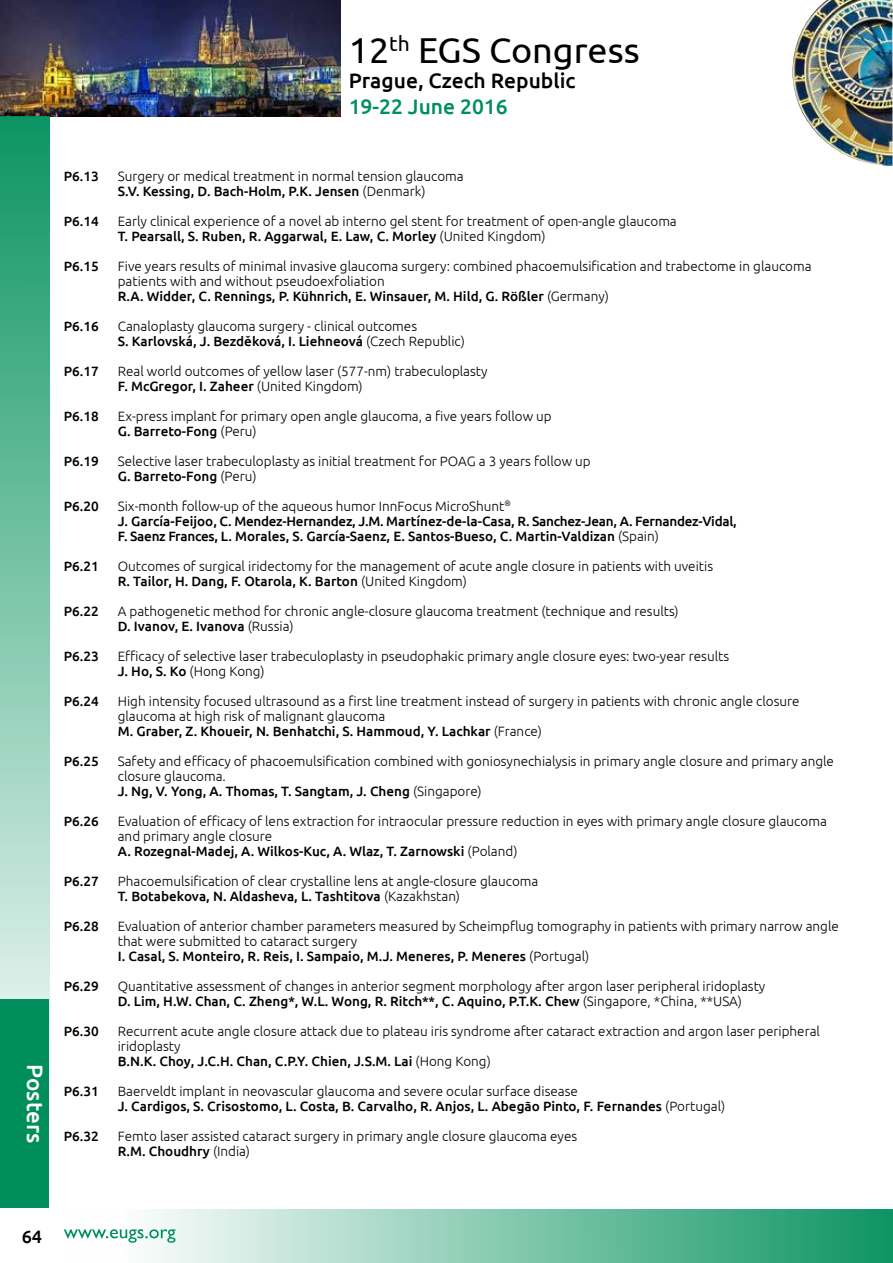
<style>
.page{position:relative;width:893px;height:1263px;background:#fff}
.page>*{position:absolute;margin:0;border:0;box-sizing:border-box;transform-origin:0 0}
.t1{font:36px "Ubuntu";color:#000}
.t2{font:500 22.5px "Ubuntu";color:#fff}
.t3{font:500 21px "Ubuntu";color:#000}
.t4{font:500 21px "Ubuntu";color:#008f5c}
.t5{font:500 18px "Ubuntu";color:#000}
.t6{font:300 13.5px/15px "Ubuntu";color:#000}
.t7{font:500 13.5px/15px "Ubuntu";color:#000}
.s1{font-weight:500}
.s2{font-weight:300}
</style>
<div class="page">
<img style="left:0;top:0;width:340px;height:117px">
<svg style="left:0;top:117px;width:49px;height:882px;background:#74c1a6"></svg>
<div style="left:64px;top:1209px;width:829px;height:54px;background:linear-gradient(to right,#fff,#0e9565)"></div>
<div style="left:0;top:999px;width:49px;height:209px;background:#008f5c"></div>
<svg style="left:64px;top:1229px;width:111px;height:14px"></svg>
<img style="left:792px;top:0;width:101px;height:166px">
<h1 class="t1" style="left:349px;top:29px;width:293px">12<sup>th</sup> EGS Congress</h1>
<h3 class="t3" style="left:349px;top:68px;width:228px">Prague, Czech Republic</h3>
<h3 class="t4" style="left:349px;top:93px;width:161px">19-22 June 2016</h3>
<h2 class="t2" style="left:49px;top:1064px;width:80px;rotate:90deg">Posters</h2>
<p class="t7" style="left:64px;top:168px;width:37px">P6.13</p>
<p class="t6" style="left:118px;top:168px;width:347px">Surgery or medical treatment in normal tension glaucoma<br><span class="s1">S.V. Kessing, D. Bach-Holm, P.K. Jensen</span> (Denmark)</p>
<p class="t7" style="left:64px;top:213px;width:37px">P6.14</p>
<p class="t6" style="left:118px;top:213px;width:561px">Early clinical experience of a novel ab interno gel stent for treatment of open-angle glaucoma<br><span class="s1">T. Pearsall, S. Ruben, R. Aggarwal, E. Law, C. Morley</span> (United Kingdom)</p>
<p class="t7" style="left:64px;top:258px;width:37px">P6.15</p>
<p class="t6" style="left:118px;top:258px;width:695px">Five years results of minimal invasive glaucoma surgery: combined phacoemulsification and trabectome in glaucoma patients with and without pseudoexfoliation<br><span class="s1">R.A. Widder, C. Rennings, P. Kühnrich, E. Winsauer, M. Hild, G. Rößler</span> (Germany)</p>
<p class="t7" style="left:64px;top:318px;width:37px">P6.16</p>
<p class="t6" style="left:118px;top:318px;width:349px">Canaloplasty glaucoma surgery - clinical outcomes<br><span class="s1">S. Karlovská, J. Bezděková, I. Liehneová</span> (Czech Republic)</p>
<p class="t7" style="left:64px;top:363px;width:37px">P6.17</p>
<p class="t6" style="left:118px;top:363px;width:371px">Real world outcomes of yellow laser (577-nm) trabeculoplasty<br><span class="s1">F. McGregor, I. Zaheer</span> (United Kingdom)</p>
<p class="t7" style="left:64px;top:408px;width:37px">P6.18</p>
<p class="t6" style="left:118px;top:408px;width:435px">Ex-press implant for primary open angle glaucoma, a five years follow up<br><span class="s1">G. Barreto-Fong</span> (Peru)</p>
<p class="t7" style="left:64px;top:453px;width:37px">P6.19</p>
<p class="t6" style="left:118px;top:453px;width:474px">Selective laser trabeculoplasty as initial treatment for POAG a 3 years follow up<br><span class="s1">G. Barreto-Fong</span> (Peru)</p>
<p class="t7" style="left:64px;top:498px;width:37px">P6.20</p>
<p class="t7" style="left:118px;top:498px;width:620px"><span class="s2">Six-month follow-up of the aqueous humor InnFocus MicroShunt</span><sup>®<br></sup>J. García-Feijoo, C. Mendez-Hernandez, J.M. Martínez-de-la-Casa, R. Sanchez-Jean, A. Fernandez-Vidal,<br>F. Saenz Frances, L. Morales, S. García-Saenz, E. Santos-Bueso, C. Martin-Valdizan <span class="s2">(Spain)</span></p>
<p class="t7" style="left:64px;top:558px;width:37px">P6.21</p>
<p class="t6" style="left:118px;top:558px;width:597px">Outcomes of surgical iridectomy for the management of acute angle closure in patients with uveitis<br><span class="s1">R. Tailor, H. Dang, F. Otarola, K. Barton</span> (United Kingdom)</p>
<p class="t7" style="left:64px;top:603px;width:37px">P6.22</p>
<p class="t6" style="left:118px;top:603px;width:562px">A pathogenetic method for chronic angle-closure glaucoma treatment (technique and results)<br><span class="s1">D. Ivanov, E. Ivanova</span> (Russia)</p>
<p class="t7" style="left:64px;top:648px;width:37px">P6.23</p>
<p class="t6" style="left:118px;top:648px;width:613px">Efficacy of selective laser trabeculoplasty in pseudophakic primary angle closure eyes: two-year results<br><span class="s1">J. Ho, S. Ko</span> (Hong Kong)</p>
<p class="t7" style="left:64px;top:693px;width:37px">P6.24</p>
<p class="t6" style="left:118px;top:693px;width:683px">High intensity focused ultrasound as a first line treatment instead of surgery in patients with chronic angle closure glaucoma at high risk of malignant glaucoma<br><span class="s1">M. Graber, Z. Khoueir, N. Benhatchi, S. Hammoud, Y. Lachkar</span> (France)</p>
<p class="t7" style="left:64px;top:753px;width:37px">P6.25</p>
<p class="t6" style="left:118px;top:753px;width:718px">Safety and efficacy of phacoemulsification combined with goniosynechialysis in primary angle closure and primary angle closure glaucoma.<br><span class="s1">J. Ng, V. Yong, A. Thomas, T. Sangtam, J. Cheng</span> (Singapore)</p>
<p class="t7" style="left:64px;top:813px;width:37px">P6.26</p>
<p class="t6" style="left:118px;top:813px;width:711px">Evaluation of efficacy of lens extraction for intraocular pressure reduction in eyes with primary angle closure glaucoma and primary angle closure<br><span class="s1">A. Rozegnal-Madej, A. Wilkos-Kuc, A. Wlaz, T. Zarnowski</span> (Poland)</p>
<p class="t7" style="left:64px;top:873px;width:37px">P6.27</p>
<p class="t6" style="left:118px;top:873px;width:422px">Phacoemulsification of clear crystalline lens at angle-closure glaucoma<br><span class="s1">T. Botabekova, N. Aldasheva, L. Tashtitova</span> (Kazakhstan)</p>
<p class="t7" style="left:64px;top:918px;width:37px">P6.28</p>
<p class="t6" style="left:118px;top:918px;width:722px">Evaluation of anterior chamber parameters measured by Scheimpflug tomography in patients with primary narrow angle that were submitted to cataract surgery<br><span class="s1">I. Casal, S. Monteiro, R. Reis, I. Sampaio, M.J. Meneres, P. Meneres</span> (Portugal)</p>
<p class="t7" style="left:64px;top:978px;width:37px">P6.29</p>
<p class="t6" style="left:118px;top:978px;width:649px">Quantitative assessment of changes in anterior segment morphology after argon laser peripheral iridoplasty<br><span class="s1">D. Lim, H.W. Chan, C. Zheng*, W.L. Wong, R. Ritch**, C. Aquino, P.T.K. Chew</span> (Singapore, *China, **USA)</p>
<p class="t7" style="left:64px;top:1023px;width:37px">P6.30</p>
<p class="t6" style="left:118px;top:1023px;width:704px">Recurrent acute angle closure attack due to plateau iris syndrome after cataract extraction and argon laser peripheral iridoplasty<br><span class="s1">B.N.K. Choy, J.C.H. Chan, C.P.Y. Chien, J.S.M. Lai</span> (Hong Kong)</p>
<p class="t7" style="left:64px;top:1083px;width:37px">P6.31</p>
<p class="t6" style="left:118px;top:1083px;width:609px">Baerveldt implant in neovascular glaucoma and severe ocular surface disease<br><span class="s1">J. Cardigos, S. Crisostomo, L. Costa, B. Carvalho, R. Anjos, L. Abegão Pinto, F. Fernandes</span> (Portugal)</p>
<p class="t7" style="left:64px;top:1128px;width:37px">P6.32</p>
<p class="t6" style="left:118px;top:1128px;width:461px">Femto laser assisted cataract surgery in primary angle closure glaucoma eyes<br><span class="s1">R.M. Choudhry</span> (India)</p>
<h3 class="t5" style="left:22px;top:1225px;width:22px">64</h3>
</div>
